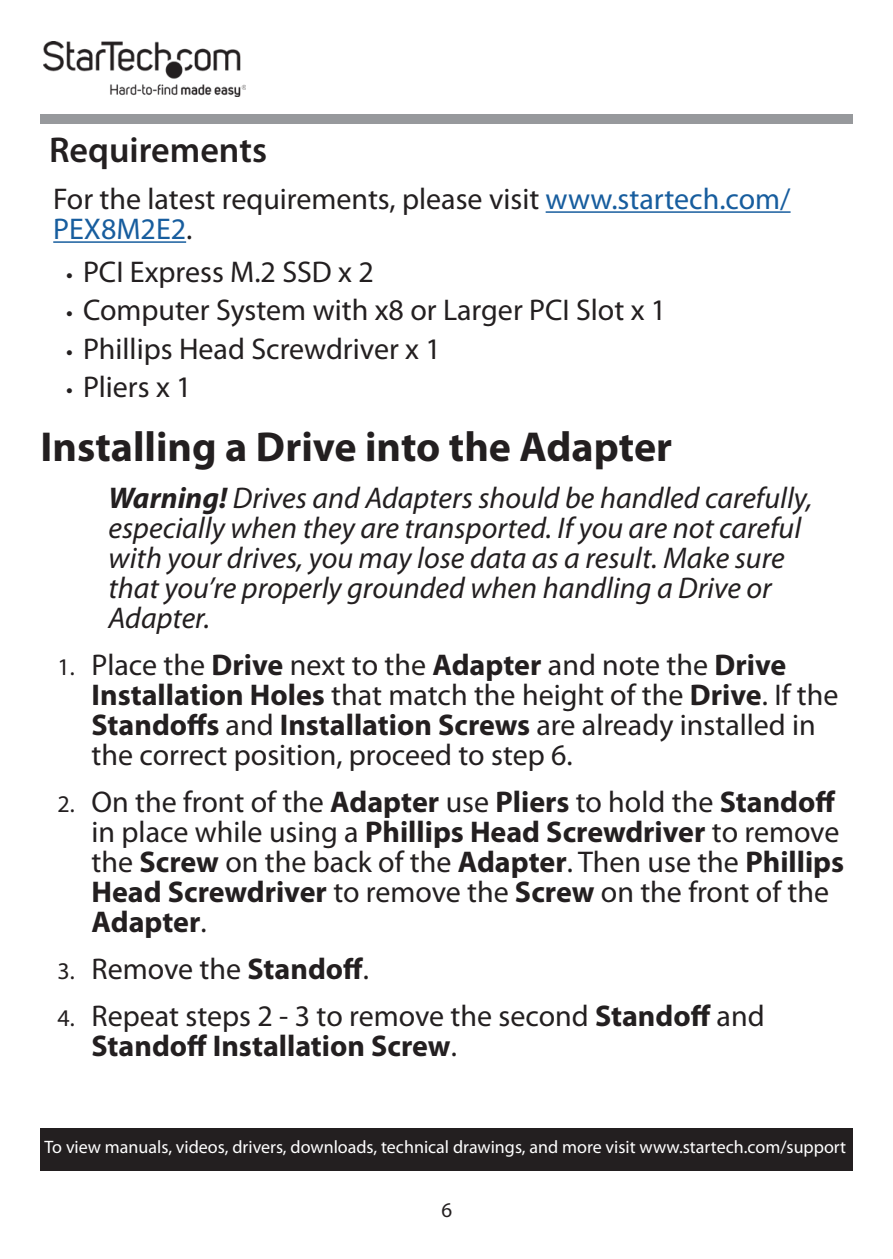
<style>
.page{position:relative;width:893px;height:1259px;background:#fff}
.page>*{position:absolute;margin:0;border:0;box-sizing:border-box;transform-origin:0 0}
.t1{font:700 42px "Myriad Pro";color:#231f20}
.t2{font:600 36px "Myriad Pro";color:#231f20}
.Text{font:30px/30px "Myriad Pro";color:#231f20}
.Note{font:italic 30px/30px "Myriad Pro";color:#231f20}
.t3{font:21px "Myriad Pro";color:#231f20}
.t4{font:18px "Myriad Pro";color:#fff}
.s1{color:#175d9e}
.s2{font-size:24px}
.s3{font-weight:700}
</style>
<div class="page">
<img style="left:43px;top:42px;width:203px;height:55px">
<div style="left:40px;top:115px;width:812px;height:9px;background:#97999c"></div>
<div style="left:40px;top:1128px;width:812px;height:42px;background:#231f20"></div>
<hr style="left:546px;top:211px;width:245px;height:2px;background:#175d9e">
<hr style="left:53px;top:241px;width:133px;height:2px;background:#175d9e">
<h2 class="t2" style="left:49px;top:127px;width:220px">Requirements</h2>
<p class="Text" style="left:53px;top:183px;width:739px">For the latest requirements, please visit <span class="s1">www.startech.com/<br>PEX8M2E2</span>.</p>
<p class="Text" style="left:66px;top:256px;width:309px"><span class="s2">•</span> PCI Express M.2 SSD x 2</p>
<p class="Text" style="left:66px;top:295px;width:602px"><span class="s2">•</span> Computer System with x8 or Larger PCI Slot x 1</p>
<p class="Text" style="left:66px;top:333px;width:376px"><span class="s2">•</span> Phillips Head Screwdriver x 1</p>
<p class="Text" style="left:66px;top:372px;width:127px"><span class="s2">•</span> Pliers x 1</p>
<h1 class="t1" style="left:40px;top:419px;width:633px">Installing a Drive into the Adapter</h1>
<p class="Note" style="left:109px;top:482px;width:705px"><span class="s3">Warning!</span> Drives and Adapters should be handled carefully, especially when they are transported. If you are not careful with your drives, you may lose data as a result. Make sure that you’re properly grounded when handling a Drive or Adapter.</p>
<p class="Text" style="left:92px;top:649px;width:748px;text-indent:-34px"><span class="s2">1.</span> Place the <span class="s3">Drive</span> next to the <span class="s3">Adapter</span> and note the <span class="s3">Drive Installation Holes</span> that match the height of the <span class="s3">Drive</span>. If the <span class="s3">Standoffs</span> and <span class="s3">Installation Screws</span> are already installed in the correct position, proceed to step 6.</p>
<p class="Text" style="left:92px;top:786px;width:754px;text-indent:-34px"><span class="s2">2.</span> On the front of the <span class="s3">Adapter</span> use <span class="s3">Pliers</span> to hold the <span class="s3">Standoff </span>in place while using a <span class="s3">Phillips Head Screwdriver</span> to remove the <span class="s3">Screw</span> on the back of the <span class="s3">Adapter</span>. Then use the <span class="s3">Phillips Head Screwdriver</span> to remove the <span class="s3">Screw</span> on the front of the <span class="s3">Adapter</span>.</p>
<p class="Text" style="left:58px;top:953px;width:313px"><span class="s2">3.</span> Remove the <span class="s3">Standoff</span>.</p>
<p class="Text" style="left:92px;top:1000px;width:675px;text-indent:-34px"><span class="s2">4.</span> Repeat steps 2 - 3 to remove the second <span class="s3">Standoff</span> and<br><span class="s3">Standoff Installation Screw</span>.</p>
<p class="t4" style="left:45px;top:1135px;width:803px">To view manuals, videos, drivers, downloads, technical drawings, and more visit www.startech.com/support</p>
<p class="t3" style="left:442px;top:1197px;width:12px">6</p>
</div>
